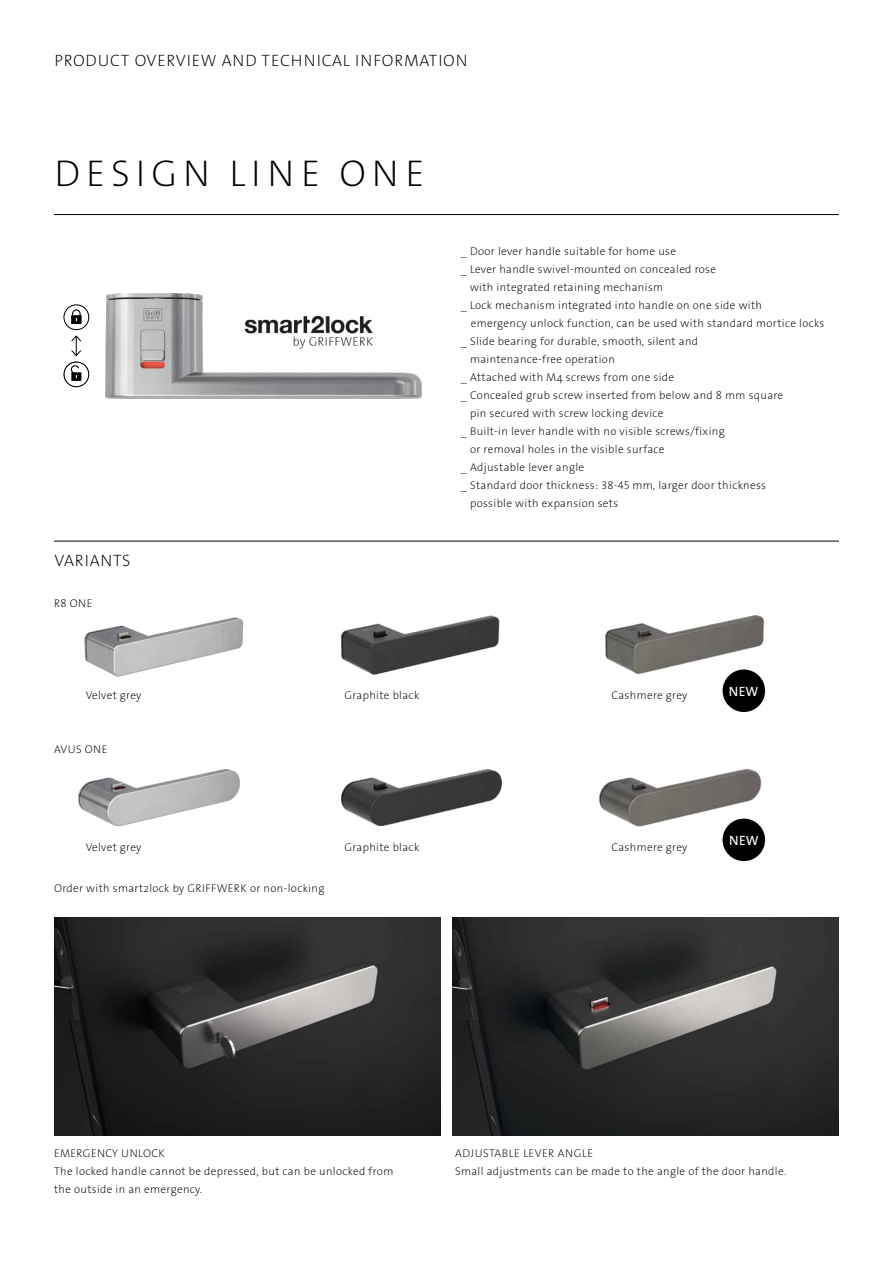
<style>
.page{position:relative;width:893px;height:1263px;background:#fff}
.page>*{position:absolute;margin:0;border:0;box-sizing:border-box;transform-origin:0 0}
.t1{font:200 37.5px "The Sans Os F";letter-spacing:.16em;color:#000}
.t2{font:200 16.5px "The Sans Os F";letter-spacing:.05em;color:#000}
.t3{font:13.5px "The Sans Os F";letter-spacing:.005em;color:#fff}
.t4{font:200 11.25px/18px "The Sans Os F";letter-spacing:.03em;color:#000}
</style>
<div class="page">
<img style="left:54px;top:917px;width:386px;height:218px">
<img style="left:453px;top:917px;width:386px;height:218px">
<hr style="left:54px;top:541px;width:785px;height:1px;background:#000">
<hr style="left:54px;top:214px;width:785px;height:1px;background:#000">
<div style="left:723px;top:669px;width:42px;height:43px;background:#000;border-radius:50%"></div>
<svg style="left:71px;top:335px;width:11px;height:21px"></svg>
<svg style="left:71px;top:309px;width:11px;height:15px"></svg>
<div style="left:64px;top:305px;width:25px;height:25px;border:1px solid #000;border-radius:50%"></div>
<svg style="left:70px;top:365px;width:11px;height:16px"></svg>
<div style="left:64px;top:362px;width:25px;height:25px;border:1px solid #000;border-radius:50%"></div>
<img style="left:341px;top:769px;width:161px;height:57px">
<img style="left:599px;top:768px;width:167px;height:74px">
<div style="left:723px;top:818px;width:42px;height:43px;background:#000;border-radius:50%"></div>
<img style="left:79px;top:769px;width:160px;height:56px">
<img style="left:84px;top:617px;width:160px;height:60px">
<img style="left:341px;top:615px;width:159px;height:60px">
<img style="left:605px;top:615px;width:161px;height:76px">
<img style="left:106px;top:293px;width:316px;height:105px">
<h2 class="t2" style="left:54px;top:50px;width:415px">PRODUCT OVERVIEW AND TECHNICAL INFORMATION</h2>
<h1 class="t1" style="left:54px;top:149px;width:372px">DESIGN LINE ONE</h1>
<h2 class="t2" style="left:54px;top:549px;width:78px">VARIANTS</h2>
<p class="t4" style="left:54px;top:594px;width:40px">R8 ONE</p>
<p class="t4" style="left:461px;top:242px;width:217px">_ Door lever handle suitable for home use</p>
<p class="t4" style="left:461px;top:260px;width:257px">_ Lever handle swivel-mounted on concealed rose</p>
<p class="t4" style="left:470px;top:278px;width:195px">with integrated retaining mechanism</p>
<p class="t4" style="left:461px;top:296px;width:303px">_ Lock mechanism integrated into handle on one side with</p>
<p class="t4" style="left:471px;top:314px;width:355px">emergency unlock function, can be used with standard mortice locks</p>
<p class="t4" style="left:461px;top:332px;width:239px">_ Slide bearing for durable, smooth, silent and</p>
<p class="t4" style="left:470px;top:350px;width:146px">maintenance-free operation</p>
<p class="t4" style="left:461px;top:368px;width:215px">_ Attached with M4 screws from one side</p>
<p class="t4" style="left:461px;top:386px;width:324px">_ Concealed grub screw inserted from below and 8 mm square</p>
<p class="t4" style="left:470px;top:404px;width:195px">pin secured with screw locking device</p>
<p class="t4" style="left:461px;top:422px;width:265px">_ Built-in lever handle with no visible screws/fixing</p>
<p class="t4" style="left:470px;top:440px;width:196px">or removal holes in the visible surface</p>
<p class="t4" style="left:461px;top:458px;width:125px">_ Adjustable lever angle</p>
<p class="t4" style="left:461px;top:476px;width:307px">_ Standard door thickness: 38-45 mm, larger door thickness</p>
<p class="t4" style="left:470px;top:494px;width:150px">possible with expansion sets</p>
<p class="t4" style="left:86px;top:686px;width:57px">Velvet grey</p>
<p class="t4" style="left:344px;top:686px;width:76px">Graphite black</p>
<p class="t4" style="left:611px;top:686px;width:77px">Cashmere grey</p>
<p class="t4" style="left:54px;top:740px;width:55px">AVUS ONE</p>
<p class="t4" style="left:86px;top:838px;width:57px">Velvet grey</p>
<p class="t4" style="left:344px;top:838px;width:76px">Graphite black</p>
<p class="t4" style="left:611px;top:838px;width:77px">Cashmere grey</p>
<p class="t4" style="left:54px;top:879px;width:272px">Order with smart2lock by GRIFFWERK or non-locking</p>
<p class="t3" style="left:729px;top:682px;width:31px">NEW</p>
<p class="t3" style="left:729px;top:832px;width:31px">NEW</p>
<p class="t4" style="left:54px;top:1144px;width:341px">EMERGENCY UNLOCK<br>The locked handle cannot be depressed, but can be unlocked from the outside in an emergency.</p>
<p class="t4" style="left:455px;top:1144px;width:333px">ADJUSTABLE LEVER ANGLE<br>Small adjustments can be made to the angle of the door handle.</p>
</div>
